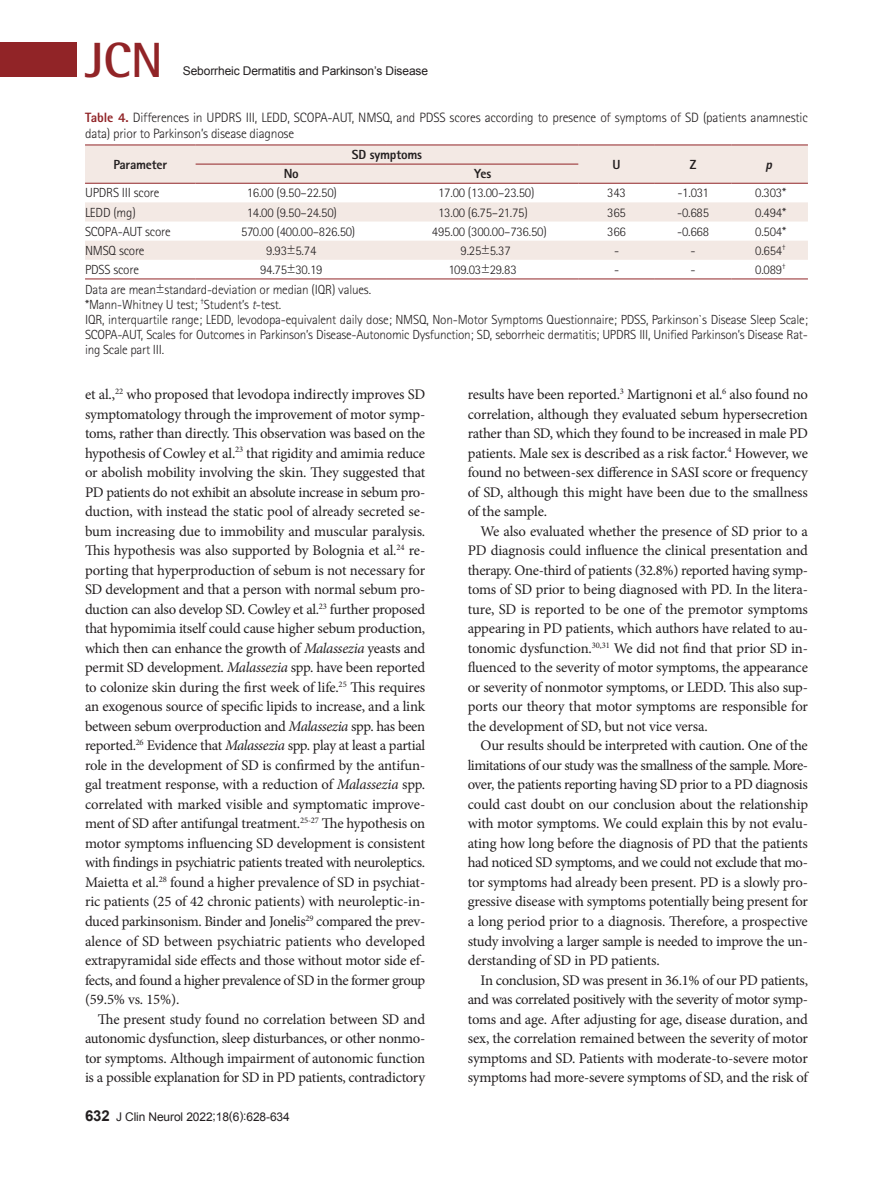
<style>
.page{position:relative;width:893px;height:1191px;background:#fff}
.page>*{position:absolute;margin:0;border:0;box-sizing:border-box;transform-origin:0 0}
.t1{font:700 49.5px "Rotis Semi Sans Std";color:#912427}
.본문1{font:14.7px/19.5px "Minion Pro";letter-spacing:-.02em;color:#231f20;text-align:justify}
.표제목{font:300 13.5px/15.8px "Rotis Sans Serif Std";letter-spacing:-.015em;color:#231f20}
.표설명{font:300 13.2px/15px "Rotis Sans Serif Std";letter-spacing:-.015em;color:#231f20;text-align:justify}
.표본문{font:300 13.2px "Rotis Sans Serif Std";letter-spacing:-.015em;color:#231f20}
.표본문-2{font:800 13.2px "Rotis Sans Serif Std";letter-spacing:-.015em;color:#231f20}
.표본문-3{font:italic 800 13.2px "Rotis Sans Serif Std";color:#231f20}
.t2{font:12px "Arial";letter-spacing:-.01em;color:#231f20}
.s1{font-weight:800;color:#912427}
.s2{font-family:"Garamond";font-weight:400}
.s3{font-style:italic}
.s4{font-weight:700;font-size:15px}
</style>
<div class="page">
<div style="left:0;top:43px;width:77px;height:34px;background:#912427"></div>
<svg style="left:85px;top:146px;width:723px;height:114px;fill:#f3e9e4"></svg>
<hr style="left:85px;top:145px;width:111px;height:1px;background:#912427">
<hr style="left:196px;top:145px;width:191px;height:1px;background:#912427">
<hr style="left:387px;top:145px;width:191px;height:1px;background:#912427">
<hr style="left:578px;top:145px;width:77px;height:1px;background:#912427">
<hr style="left:655px;top:145px;width:76px;height:1px;background:#912427">
<hr style="left:731px;top:145px;width:77px;height:1px;background:#912427">
<hr style="left:85px;top:279px;width:111px;height:1px;background:#912427">
<hr style="left:196px;top:279px;width:191px;height:1px;background:#912427">
<hr style="left:387px;top:279px;width:191px;height:1px;background:#912427">
<hr style="left:578px;top:279px;width:77px;height:1px;background:#912427">
<hr style="left:655px;top:279px;width:76px;height:1px;background:#912427">
<hr style="left:731px;top:279px;width:77px;height:1px;background:#912427">
<hr style="left:85px;top:183px;width:111px;height:1px;background:#912427">
<hr style="left:578px;top:183px;width:77px;height:1px;background:#912427">
<hr style="left:655px;top:183px;width:76px;height:1px;background:#912427">
<hr style="left:731px;top:183px;width:77px;height:1px;background:#912427">
<hr style="left:196px;top:164px;width:191px;height:1px;background:#912427">
<hr style="left:387px;top:164px;width:191px;height:1px;background:#912427">
<hr style="left:196px;top:183px;width:191px;height:1px;background:#912427">
<hr style="left:387px;top:183px;width:191px;height:1px;background:#912427">
<h1 class="t1" style="left:85px;top:30px;width:80px">JCN</h1>
<p class="t2" style="left:183px;top:63px;width:247px">Seborrheic Dermatitis and Parkinson’s Disease</p>
<p class="표제목" style="left:85px;top:110px;width:724px"><span class="s1">Table 4.</span> Differences in UPDRS III, LEDD, SCOPA-AUT, NMSQ, and PDSS scores according to presence of symptoms of SD (patients anamnestic data) prior to Parkinson’s disease diagnose</p>
<p class="표본문-2" style="left:113px;top:156px;width:55px">Parameter</p>
<p class="표본문-2" style="left:352px;top:146px;width:72px">SD symptoms</p>
<p class="표본문-2" style="left:613px;top:156px;width:10px">U</p>
<p class="표본문-2" style="left:690px;top:156px;width:8px">Z</p>
<p class="표본문-3" style="left:766px;top:156px;width:11px">p</p>
<p class="표본문-2" style="left:284px;top:165px;width:17px">No</p>
<p class="표본문-2" style="left:474px;top:165px;width:19px">Yes</p>
<p class="표본문" style="left:85px;top:185px;width:76px">UPDRS III score</p>
<p class="표본문" style="left:247px;top:185px;width:92px">16.00 (9.50–22.50)</p>
<p class="표본문" style="left:438px;top:185px;width:98px">17.00 (13.00–23.50)</p>
<p class="표본문" style="left:607px;top:185px;width:20px">343</p>
<p class="표본문" style="left:677px;top:185px;width:33px">-1.031</p>
<p class="표본문" style="left:755px;top:185px;width:33px">0.303*</p>
<p class="표본문" style="left:85px;top:204px;width:52px">LEDD (mg)</p>
<p class="표본문" style="left:247px;top:204px;width:92px">14.00 (9.50–24.50)</p>
<p class="표본문" style="left:438px;top:204px;width:91px">13.00 (6.75–21.75)</p>
<p class="표본문" style="left:607px;top:204px;width:20px">365</p>
<p class="표본문" style="left:677px;top:204px;width:33px">-0.685</p>
<p class="표본문" style="left:755px;top:204px;width:33px">0.494*</p>
<p class="표본문" style="left:85px;top:224px;width:87px">SCOPA-AUT score</p>
<p class="표본문" style="left:241px;top:224px;width:116px">570.00 (400.00–826.50)</p>
<p class="표본문" style="left:432px;top:224px;width:116px">495.00 (300.00–736.50)</p>
<p class="표본문" style="left:607px;top:224px;width:20px">366</p>
<p class="표본문" style="left:677px;top:224px;width:33px">-0.668</p>
<p class="표본문" style="left:755px;top:224px;width:33px">0.504*</p>
<p class="표본문" style="left:85px;top:243px;width:61px">NMSQ score</p>
<p class="표본문" style="left:266px;top:243px;width:52px">9.93<span class="s2">±</span>5.74</p>
<p class="표본문" style="left:460px;top:243px;width:52px">9.25<span class="s2">±</span>5.37</p>
<p class="표본문" style="left:614px;top:243px;width:7px">-</p>
<p class="표본문" style="left:691px;top:243px;width:7px">-</p>
<p class="표본문" style="left:755px;top:243px;width:32px">0.654<sup>†</sup></p>
<p class="표본문" style="left:85px;top:262px;width:55px">PDSS score</p>
<p class="표본문" style="left:260px;top:262px;width:64px">94.75<span class="s2">±</span>30.19</p>
<p class="표본문" style="left:449px;top:262px;width:70px">109.03<span class="s2">±</span>29.83</p>
<p class="표본문" style="left:614px;top:262px;width:7px">-</p>
<p class="표본문" style="left:691px;top:262px;width:7px">-</p>
<p class="표본문" style="left:755px;top:262px;width:32px">0.089<sup>†</sup></p>
<p class="표설명" style="left:85px;top:281px;width:288px">Data are mean<span class="s2">±</span>standard-deviation or median (IQR) values.</p>
<p class="표설명" style="left:85px;top:296px;width:198px">*Mann-Whitney U test; <sup>†</sup>Student’s <span class="s3">t</span>-test.</p>
<p class="표설명" style="left:85px;top:311px;width:724px">IQR, interquartile range; LEDD, levodopa-equivalent daily dose; NMSQ, Non-Motor Symptoms Questionnaire; PDSS, Parkinson`s Disease Sleep Scale; SCOPA-AUT, Scales for Outcomes in Parkinson’s Disease-Autonomic Dysfunction; SD, seborrheic dermatitis; UPDRS III, Unified Parkinson’s Disease Rat&shy;ing Scale part III.</p>
<p class="본문1" style="left:85px;top:385px;width:342px">et al.,<sup>22</sup> who proposed that levodopa indirectly improves SD symptomatology through the improvement of motor symp&shy;toms, rather than directly. This observation was based on the hypothesis of Cowley et al.<sup>23</sup> that rigidity and amimia reduce or abolish mobility involving the skin. They suggested that PD patients do not exhibit an absolute increase in sebum pro&shy;duction, with instead the static pool of already secreted se&shy;bum increasing due to immobility and muscular paralysis.<br>This hypothesis was also supported by Bolognia et al.<sup>24</sup> re&shy;porting that hyperproduction of sebum is not necessary for SD development and that a person with normal sebum pro&shy;duction can also develop SD. Cowley et al.<sup>23</sup> further proposed that hypomimia itself could cause higher sebum production, which then can enhance the growth of <span class="s3">Malassezia</span> yeasts and permit SD development. <span class="s3">Malassezia</span> spp. have been reported to colonize skin during the first week of life.<sup>25</sup> This requires an exogenous source of specific lipids to increase, and a link between sebum overproduction and <span class="s3">Malassezia</span> spp. has been reported.<sup>26</sup> Evidence that <span class="s3">Malassezia</span> spp. play at least a partial role in the development of SD is confirmed by the antifun&shy;gal treatment response, with a reduction of <span class="s3">Malassezia</span> spp. correlated with marked visible and symptomatic improve&shy;ment of SD after antifungal treatment.<sup>25-27</sup> The hypothesis on motor symptoms influencing SD development is consistent with findings in psychiatric patients treated with neuroleptics.<br>Maietta et al.<sup>28</sup> found a higher prevalence of SD in psychiat&shy;ric patients (25 of 42 chronic patients) with neuroleptic-in&shy;duced parkinsonism. Binder and Jonelis<sup>29</sup> compared the prev&shy;alence of SD between psychiatric patients who developed extrapyramidal side effects and those without motor side ef&shy;fects, and found a higher prevalence of SD in the former group (59.5% vs. 15%).</p>
<p class="본문1" style="left:85px;top:1009px;width:342px;text-indent:13px">The present study found no correlation between SD and autonomic dysfunction, sleep disturbances, or other nonmo&shy;tor symptoms. Although impairment of autonomic function is a possible explanation for SD in PD patients, contradictory</p>
<p class="t2" style="left:85px;top:1108px;width:206px"><span class="s4">632</span> J Clin Neurol 2022;18(6):628-634</p>
<p class="본문1" style="left:468px;top:385px;width:342px">results have been reported.<sup>3</sup> Martignoni et al.<sup>6</sup> also found no correlation, although they evaluated sebum hypersecretion rather than SD, which they found to be increased in male PD patients. Male sex is described as a risk factor.<sup>4</sup> However, we found no between-sex difference in SASI score or frequency of SD, although this might have been due to the smallness of the sample.</p>
<p class="본문1" style="left:468px;top:521px;width:342px;text-indent:13px">We also evaluated whether the presence of SD prior to a PD diagnosis could influence the clinical presentation and therapy. One-third of patients (32.8%) reported having symp&shy;toms of SD prior to being diagnosed with PD. In the litera&shy;ture, SD is reported to be one of the premotor symptoms appearing in PD patients, which authors have related to au&shy;tonomic dysfunction.<sup>30,31</sup> We did not find that prior SD in&shy;fluenced to the severity of motor symptoms, the appearance or severity of nonmotor symptoms, or LEDD. This also sup&shy;ports our theory that motor symptoms are responsible for the development of SD, but not vice versa.</p>
<p class="본문1" style="left:468px;top:736px;width:342px;text-indent:13px">Our results should be interpreted with caution. One of the limitations of our study was the smallness of the sample. More&shy;over, the patients reporting having SD prior to a PD diagnosis could cast doubt on our conclusion about the relationship with motor symptoms. We could explain this by not evalu&shy;ating how long before the diagnosis of PD that the patients had noticed SD symptoms, and we could not exclude that mo&shy;tor symptoms had already been present. PD is a slowly pro&shy;gressive disease with symptoms potentially being present for a long period prior to a diagnosis. Therefore, a prospective study involving a larger sample is needed to improve the un&shy;derstanding of SD in PD patients.</p>
<p class="본문1" style="left:468px;top:970px;width:342px;text-indent:13px">In conclusion, SD was present in 36.1% of our PD patients, and was correlated positively with the severity of motor symp&shy;toms and age. After adjusting for age, disease duration, and sex, the correlation remained between the severity of motor symptoms and SD. Patients with moderate-to-severe motor symptoms had more-severe symptoms of SD, and the risk of</p>
</div>
